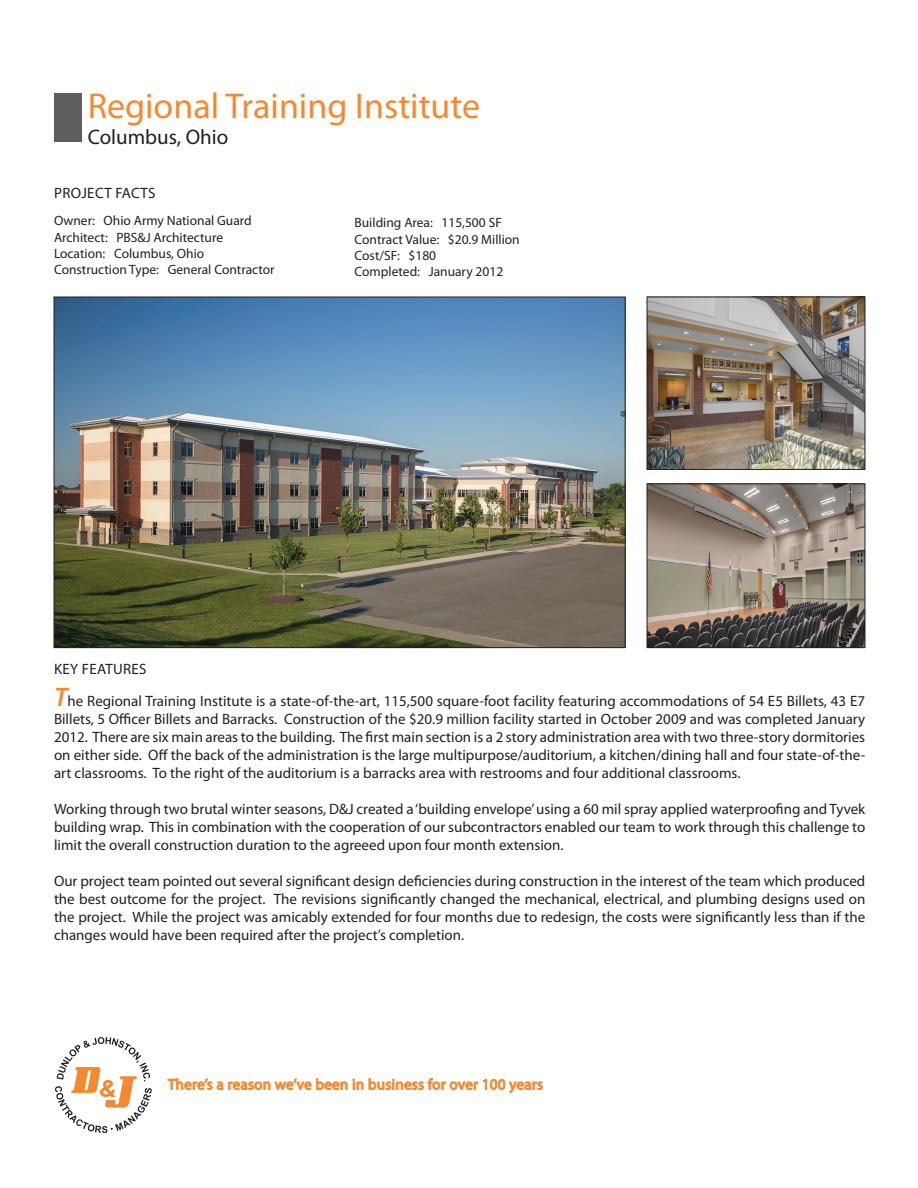
<style>
.page{position:relative;width:918px;height:1188px;background:#fff}
.page>*{position:absolute;margin:0;border:0;box-sizing:border-box;transform-origin:0 0}
.t1{font:36px "Myriad Pro";color:#f58932}
.t2{font:21px "Myriad Pro";color:#231f20}
.t3{font:15px/18px "Myriad Pro";color:#231f20;text-align:justify}
.t4{font:15px "Myriad Pro";letter-spacing:.02em;color:#f58932}
.t5{font:15px "Myriad Pro";letter-spacing:.02em;color:#231f20}
.t6{font:13.5px/16.2px "Myriad Pro";color:#231f20}
.s1{font-weight:600;font-style:italic;font-size:27px;color:#f58932}
</style>
<div class="page">
<svg style="left:167px;top:1078px;width:376px;height:16px"></svg>
<svg style="left:55px;top:1037px;width:97px;height:96px"></svg>
<img style="left:649px;top:486px;width:214px;height:160px">
<div style="left:647px;top:484px;width:218px;height:164px;border:1px solid #231f20"></div>
<img style="left:649px;top:299px;width:214px;height:169px">
<div style="left:647px;top:297px;width:218px;height:173px;border:1px solid #231f20"></div>
<img style="left:56px;top:299px;width:568px;height:347px">
<div style="left:54px;top:93px;width:28px;height:49px;background:#5f5f62"></div>
<h1 class="t1" style="left:88px;top:84px;width:394px">Regional Training Institute</h1>
<h2 class="t2" style="left:88px;top:124px;width:142px">Columbus, Ohio</h2>
<p class="t5" style="left:54px;top:184px;width:103px">PROJECT FACTS</p>
<p class="t6" style="left:54px;top:213px;width:222px">Owner: Ohio Army National Guard<br>Architect: PBS&amp;J Architecture<br>Location: Columbus, Ohio<br>Construction Type: General Contractor</p>
<p class="t6" style="left:355px;top:215px;width:167px">Building Area: 115,500 SF<br>Contract Value: $20.9 Million<br>Cost/SF: $180<br>Completed: January 2012</p>
<p class="t3" style="left:54px;top:652px;width:813px;line-height:32.4px">KEY FEATURES<br><span class="s1">T</span>he Regional Training Institute is a state-of-the-art, 115,500 square-foot facility featuring accommodations of 54 E5 Billets, 43 E7</p>
<p class="t3" style="left:54px;top:710px;width:813px">Billets, 5 Officer Billets and Barracks. Construction of the $20.9 million facility started in October 2009 and was completed January 2012. There are six main areas to the building. The first main section is a 2 story administration area with two three-story dormitories on either side. Off the back of the administration is the large multipurpose/auditorium, a kitchen/dining hall and four state-of-the&shy;art classrooms. To the right of the auditorium is a barracks area with restrooms and four additional classrooms.</p>
<p class="t3" style="left:54px;top:800px;width:813px">Working through two brutal winter seasons, D&amp;J created a ‘building envelope’ using a 60 mil spray applied waterproofing and Tyvek building wrap. This in combination with the cooperation of our subcontractors enabled our team to work through this challenge to limit the overall construction duration to the agreeed upon four month extension.</p>
<p class="t3" style="left:54px;top:872px;width:813px">Our project team pointed out several significant design deficiencies during construction in the interest of the team which produced the best outcome for the project. The revisions significantly changed the mechanical, electrical, and plumbing designs used on the project. While the project was amicably extended for four months due to redesign, the costs were significantly less than if the changes would have been required after the project’s completion.</p>
<p class="t4" style="left:168px;top:1075px;width:377px">There’s a reason we’ve been in business for over 100 years</p>
</div>
